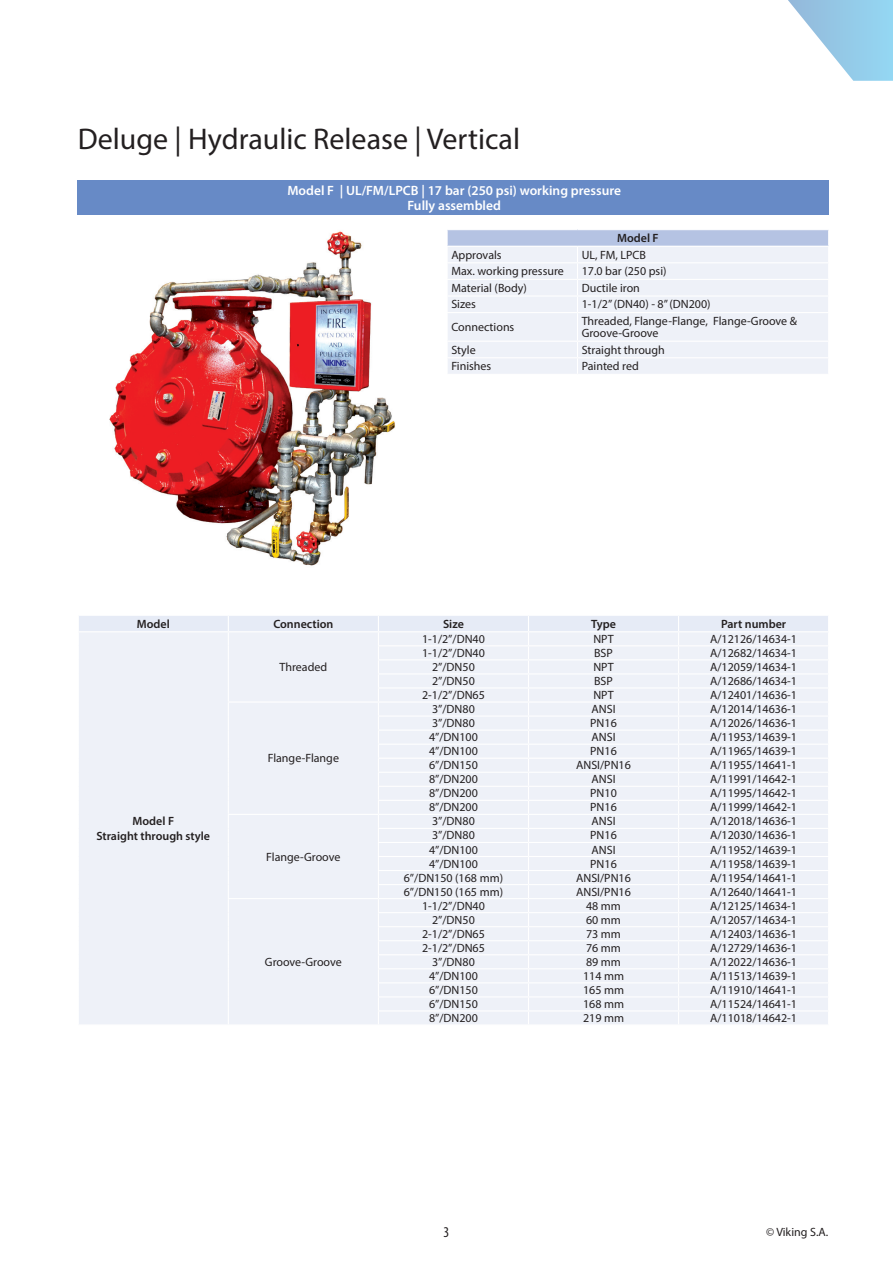
<style>
.page{position:relative;width:893px;height:1263px;background:#fff}
.page>*{position:absolute;margin:0;border:0;box-sizing:border-box;transform-origin:0 0}
.t1{font:30px "Myriad Pro";color:#231f20}
.t2{font:condensed 15px "Myriad Pro";color:#231f20}
.t3{font:600 13.5px "Myriad Pro";color:#fff}
.t4{font:12px/12px "Myriad Pro";color:#231f20}
.t5{font:600 12px "Myriad Pro";color:#231f20}
</style>
<div class="page">
<svg style="left:788px;top:0;width:105px;height:81px"></svg>
<img style="left:109px;top:231px;width:286px;height:335px">
<div style="left:447px;top:230px;width:382px;height:16px;background:#b5c3e3"></div>
<div style="left:448px;top:247px;width:380px;height:127px;background:#eef1f8"></div>
<hr style="left:446px;top:262px;width:131px;height:1px;background:#fff">
<hr style="left:577px;top:262px;width:252px;height:1px;background:#fff">
<hr style="left:446px;top:312px;width:131px;height:1px;background:#fff">
<hr style="left:577px;top:312px;width:252px;height:1px;background:#fff">
<hr style="left:446px;top:341px;width:131px;height:1px;background:#fff">
<hr style="left:577px;top:341px;width:252px;height:1px;background:#fff">
<hr style="left:446px;top:357px;width:131px;height:1px;background:#fff">
<hr style="left:577px;top:357px;width:252px;height:1px;background:#fff">
<hr style="left:446px;top:279px;width:131px;height:1px;background:#fff">
<svg style="left:447px;top:230px;width:1px;height:16px"></svg>
<hr style="left:577px;top:279px;width:252px;height:1px;background:#fff">
<svg style="left:577px;top:247px;width:1px;height:127px"></svg>
<svg style="left:828px;top:230px;width:1px;height:16px"></svg>
<hr style="left:446px;top:295px;width:131px;height:2px;background:#fff">
<hr style="left:577px;top:295px;width:252px;height:2px;background:#fff">
<div style="left:79px;top:616px;width:749px;height:408px;background:#eef1f8"></div>
<div style="left:78px;top:180px;width:751px;height:35px;background:#678ac6"></div>
<p class="t1" style="left:78px;top:120px;width:444px">Deluge | Hydraulic Release | Vertical</p>
<p class="t3" style="left:287px;top:182px;width:335px">Model F | UL/FM/LPCB | 17 bar (250 psi) working pressure</p>
<p class="t3" style="left:408px;top:197px;width:95px">Fully assembled</p>
<p class="t5" style="left:617px;top:230px;width:43px">Model F</p>
<p class="t4" style="left:451px;top:248px;width:52px">Approvals</p>
<p class="t4" style="left:582px;top:248px;width:66px">UL, FM, LPCB</p>
<p class="t4" style="left:451px;top:265px;width:114px">Max. working pressure</p>
<p class="t4" style="left:582px;top:265px;width:86px">17.0 bar (250 psi)</p>
<p class="t4" style="left:451px;top:282px;width:77px">Material (Body)</p>
<p class="t4" style="left:582px;top:282px;width:60px">Ductile iron</p>
<p class="t4" style="left:451px;top:298px;width:26px">Sizes</p>
<p class="t4" style="left:582px;top:298px;width:130px">1-1/2” (DN40) - 8” (DN200)</p>
<p class="t4" style="left:451px;top:321px;width:65px">Connections</p>
<p class="t4" style="left:582px;top:315px;width:217px">Threaded, Flange-Flange, Flange-Groove &amp;<br>Groove-Groove</p>
<p class="t4" style="left:451px;top:343px;width:26px">Style</p>
<p class="t4" style="left:582px;top:343px;width:85px">Straight through</p>
<p class="t4" style="left:451px;top:360px;width:41px">Finishes</p>
<p class="t4" style="left:582px;top:360px;width:59px">Painted red</p>
<p class="t5" style="left:137px;top:616px;width:34px">Model</p>
<p class="t5" style="left:273px;top:616px;width:62px">Connection</p>
<p class="t5" style="left:443px;top:616px;width:22px">Size</p>
<p class="t5" style="left:591px;top:616px;width:26px">Type</p>
<p class="t5" style="left:721px;top:616px;width:67px">Part number</p>
<p class="t5" style="left:133px;top:813px;width:43px">Model F</p>
<p class="t5" style="left:96px;top:828px;width:115px">Straight through style</p>
<p class="t4" style="left:280px;top:661px;width:49px">Threaded</p>
<p class="t4" style="left:268px;top:752px;width:73px">Flange-Flange</p>
<p class="t4" style="left:266px;top:850px;width:76px">Flange-Groove</p>
<p class="t4" style="left:265px;top:956px;width:78px">Groove-Groove</p>
<p class="t4" style="left:422px;top:633px;width:64px">1-1/2”/DN40</p>
<p class="t4" style="left:593px;top:633px;width:22px">NPT</p>
<p class="t4" style="left:710px;top:633px;width:88px">A/12126/14634-1</p>
<p class="t4" style="left:422px;top:647px;width:64px">1-1/2”/DN40</p>
<p class="t4" style="left:594px;top:647px;width:20px">BSP</p>
<p class="t4" style="left:710px;top:647px;width:88px">A/12682/14634-1</p>
<p class="t4" style="left:432px;top:661px;width:44px">2”/DN50</p>
<p class="t4" style="left:593px;top:661px;width:22px">NPT</p>
<p class="t4" style="left:710px;top:661px;width:88px">A/12059/14634-1</p>
<p class="t4" style="left:432px;top:675px;width:44px">2”/DN50</p>
<p class="t4" style="left:594px;top:675px;width:20px">BSP</p>
<p class="t4" style="left:710px;top:675px;width:88px">A/12686/14634-1</p>
<p class="t4" style="left:422px;top:689px;width:64px">2-1/2”/DN65</p>
<p class="t4" style="left:593px;top:689px;width:22px">NPT</p>
<p class="t4" style="left:710px;top:689px;width:88px">A/12401/14636-1</p>
<p class="t4" style="left:432px;top:703px;width:44px">3”/DN80</p>
<p class="t4" style="left:591px;top:703px;width:26px">ANSI</p>
<p class="t4" style="left:710px;top:703px;width:88px">A/12014/14636-1</p>
<p class="t4" style="left:432px;top:717px;width:44px">3”/DN80</p>
<p class="t4" style="left:590px;top:717px;width:28px">PN16</p>
<p class="t4" style="left:710px;top:717px;width:88px">A/12026/14636-1</p>
<p class="t4" style="left:429px;top:731px;width:50px">4”/DN100</p>
<p class="t4" style="left:591px;top:731px;width:26px">ANSI</p>
<p class="t4" style="left:710px;top:731px;width:88px">A/11953/14639-1</p>
<p class="t4" style="left:429px;top:745px;width:50px">4”/DN100</p>
<p class="t4" style="left:590px;top:745px;width:28px">PN16</p>
<p class="t4" style="left:710px;top:745px;width:88px">A/11965/14639-1</p>
<p class="t4" style="left:429px;top:759px;width:50px">6”/DN150</p>
<p class="t4" style="left:576px;top:759px;width:56px">ANSI/PN16</p>
<p class="t4" style="left:710px;top:759px;width:88px">A/11955/14641-1</p>
<p class="t4" style="left:429px;top:773px;width:50px">8”/DN200</p>
<p class="t4" style="left:591px;top:773px;width:26px">ANSI</p>
<p class="t4" style="left:710px;top:773px;width:88px">A/11991/14642-1</p>
<p class="t4" style="left:429px;top:787px;width:50px">8”/DN200</p>
<p class="t4" style="left:590px;top:787px;width:28px">PN10</p>
<p class="t4" style="left:710px;top:787px;width:88px">A/11995/14642-1</p>
<p class="t4" style="left:429px;top:801px;width:50px">8”/DN200</p>
<p class="t4" style="left:590px;top:801px;width:28px">PN16</p>
<p class="t4" style="left:710px;top:801px;width:88px">A/11999/14642-1</p>
<p class="t4" style="left:432px;top:815px;width:44px">3”/DN80</p>
<p class="t4" style="left:591px;top:815px;width:26px">ANSI</p>
<p class="t4" style="left:710px;top:815px;width:88px">A/12018/14636-1</p>
<p class="t4" style="left:432px;top:829px;width:44px">3”/DN80</p>
<p class="t4" style="left:590px;top:829px;width:28px">PN16</p>
<p class="t4" style="left:710px;top:829px;width:88px">A/12030/14636-1</p>
<p class="t4" style="left:429px;top:843px;width:50px">4”/DN100</p>
<p class="t4" style="left:591px;top:843px;width:26px">ANSI</p>
<p class="t4" style="left:710px;top:843px;width:88px">A/11952/14639-1</p>
<p class="t4" style="left:429px;top:857px;width:50px">4”/DN100</p>
<p class="t4" style="left:590px;top:857px;width:28px">PN16</p>
<p class="t4" style="left:710px;top:857px;width:88px">A/11958/14639-1</p>
<p class="t4" style="left:404px;top:871px;width:101px">6”/DN150 (168 mm)</p>
<p class="t4" style="left:576px;top:871px;width:56px">ANSI/PN16</p>
<p class="t4" style="left:710px;top:871px;width:88px">A/11954/14641-1</p>
<p class="t4" style="left:404px;top:885px;width:101px">6”/DN150 (165 mm)</p>
<p class="t4" style="left:576px;top:885px;width:56px">ANSI/PN16</p>
<p class="t4" style="left:710px;top:885px;width:88px">A/12640/14641-1</p>
<p class="t4" style="left:422px;top:899px;width:64px">1-1/2”/DN40</p>
<p class="t4" style="left:586px;top:899px;width:36px">48 mm</p>
<p class="t4" style="left:710px;top:899px;width:88px">A/12125/14634-1</p>
<p class="t4" style="left:432px;top:913px;width:44px">2”/DN50</p>
<p class="t4" style="left:586px;top:913px;width:36px">60 mm</p>
<p class="t4" style="left:710px;top:913px;width:88px">A/12057/14634-1</p>
<p class="t4" style="left:422px;top:927px;width:64px">2-1/2”/DN65</p>
<p class="t4" style="left:586px;top:927px;width:36px">73 mm</p>
<p class="t4" style="left:710px;top:927px;width:88px">A/12403/14636-1</p>
<p class="t4" style="left:422px;top:941px;width:64px">2-1/2”/DN65</p>
<p class="t4" style="left:586px;top:941px;width:36px">76 mm</p>
<p class="t4" style="left:710px;top:941px;width:88px">A/12729/14636-1</p>
<p class="t4" style="left:432px;top:956px;width:44px">3”/DN80</p>
<p class="t4" style="left:586px;top:956px;width:36px">89 mm</p>
<p class="t4" style="left:710px;top:956px;width:88px">A/12022/14636-1</p>
<p class="t4" style="left:429px;top:970px;width:50px">4”/DN100</p>
<p class="t4" style="left:583px;top:970px;width:43px">114 mm</p>
<p class="t4" style="left:710px;top:970px;width:88px">A/11513/14639-1</p>
<p class="t4" style="left:429px;top:984px;width:50px">6”/DN150</p>
<p class="t4" style="left:583px;top:984px;width:43px">165 mm</p>
<p class="t4" style="left:710px;top:984px;width:88px">A/11910/14641-1</p>
<p class="t4" style="left:429px;top:998px;width:50px">6”/DN150</p>
<p class="t4" style="left:583px;top:998px;width:43px">168 mm</p>
<p class="t4" style="left:710px;top:998px;width:88px">A/11524/14641-1</p>
<p class="t4" style="left:429px;top:1012px;width:50px">8”/DN200</p>
<p class="t4" style="left:583px;top:1012px;width:43px">219 mm</p>
<p class="t4" style="left:710px;top:1012px;width:88px">A/11018/14642-1</p>
<p class="t2" style="left:444px;top:1223px;width:7px">3</p>
<p class="t4" style="left:766px;top:1226px;width:64px">© Viking S.A.</p>
</div>
